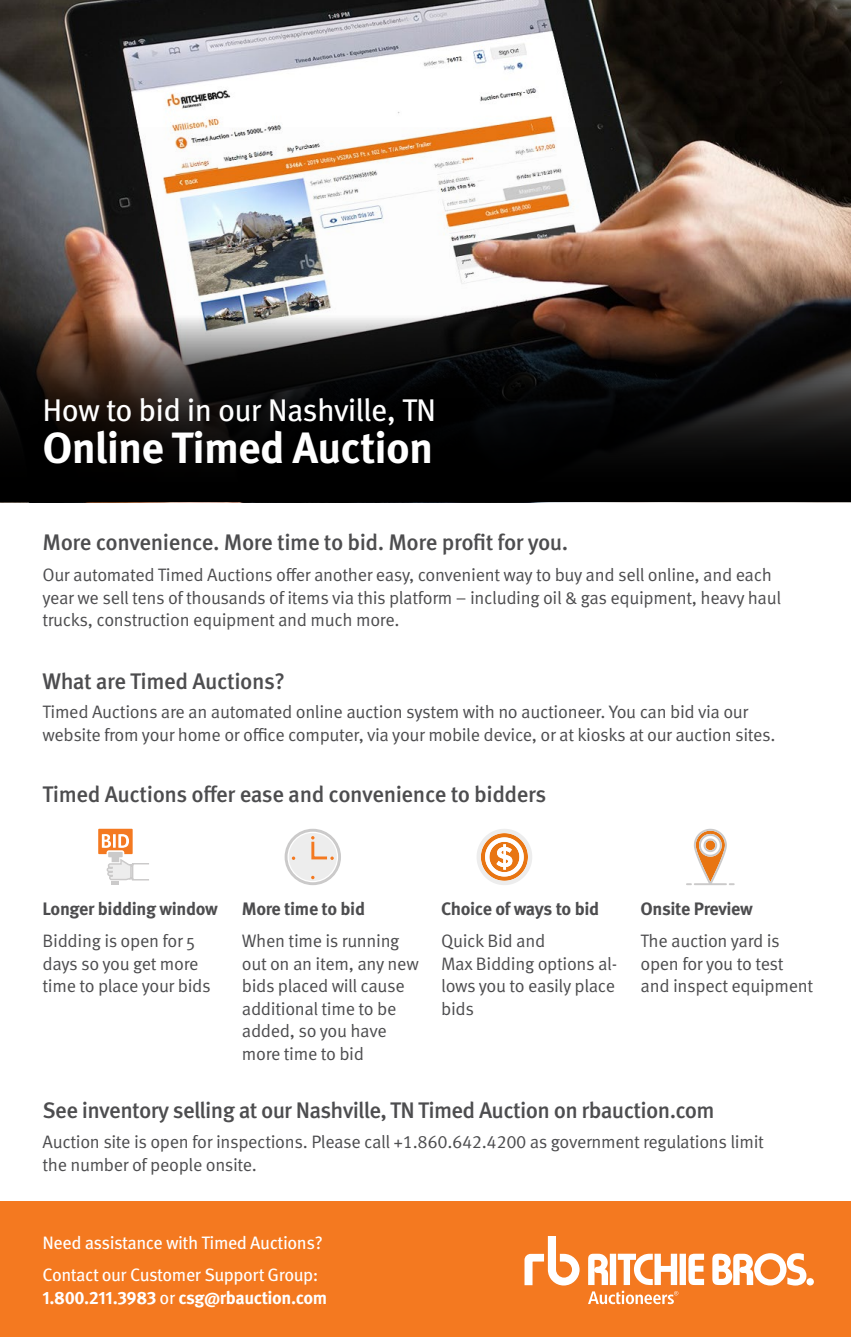
<style>
.page{position:relative;width:851px;height:1337px;background:#fff}
.page>*{position:absolute;margin:0;border:0;box-sizing:border-box;transform-origin:0 0}
.t1{font:700 43.65px "Meta Pro";letter-spacing:-.02em;color:#fff}
.t2{font:31.28px "Meta Pro";letter-spacing:-.025em;color:#fff}
.t3{font:500 22.5px "Meta Pro";letter-spacing:-.025em;color:#4d4d4f}
.t4{font:18px/22.5px "Meta Pro";letter-spacing:-.02em;color:#4d4d4f}
.t5{font:18px/32.6px "Meta Pro";letter-spacing:-.025em;color:#fff}
.t6{font:700 18px "Meta Pro";letter-spacing:-.02em;color:#4d4d4f}
.t7{font:700 18px "Meta Pro";letter-spacing:-.025em;color:#fff}
.s1{font-weight:400}
</style>
<div class="page">
<img style="left:0;top:0;width:850px;height:127px">
<img style="left:0;top:127px;width:850px;height:375px">
<div style="left:0;top:1201px;width:850px;height:135px;background:#f47920"></div>
<svg style="left:524px;top:1236px;width:55px;height:49px"></svg>
<svg style="left:588px;top:1253px;width:225px;height:51px"></svg>
<svg style="left:98px;top:828px;width:51px;height:57px"></svg>
<div style="left:289px;top:833px;width:48px;height:48px;background:#ededed;border-radius:50%"></div>
<div style="left:284px;top:828px;width:57px;height:57px;border:3px solid #cbcaca;border-radius:50%"></div>
<svg style="left:292px;top:856px;width:3px;height:4px"></svg>
<svg style="left:311px;top:836px;width:23px;height:24px"></svg>
<svg style="left:477px;top:829px;width:55px;height:56px"></svg>
<svg style="left:686px;top:828px;width:48px;height:57px"></svg>
<h2 class="t2" style="left:43px;top:386px;width:395px">How to bid in our Nashville, TN</h2>
<h1 class="t1" style="left:43px;top:414px;width:392px">Online Timed Auction</h1>
<p class="t3" style="left:43px;top:525px;width:527px">More convenience. More time to bid. More profit for you.</p>
<p class="t4" style="left:43px;top:562px;width:740px">Our automated Timed Auctions offer another easy, convenient way to buy and sell online, and each year we sell tens of thousands of items via this platform – including oil &amp; gas equipment, heavy haul trucks, construction equipment and much more.</p>
<p class="t3" style="left:43px;top:663px;width:244px">What are Timed Auctions?</p>
<p class="t4" style="left:43px;top:699px;width:734px">Timed Auctions are an automated online auction system with no auctioneer. You can bid via our website from your home or office computer, via your mobile device, or at kiosks at our auction sites.</p>
<p class="t3" style="left:43px;top:777px;width:505px">Timed Auctions offer ease and convenience to bidders</p>
<p class="t6" style="left:43px;top:894px;width:177px">Longer bidding window</p>
<p class="t4" style="left:43px;top:928px;width:170px">Bidding is open for 5 days so you get more time to place your bids</p>
<p class="t6" style="left:242px;top:894px;width:125px">More time to bid</p>
<p class="t4" style="left:242px;top:928px;width:178px">When time is running out on an item, any new bids placed will cause additional time to be added, so you have more time to bid</p>
<p class="t6" style="left:441px;top:894px;width:159px">Choice of ways to bid</p>
<p class="t4" style="left:441px;top:928px;width:177px">Quick Bid and<br>Max Bidding options al&shy;lows you to easily place bids</p>
<p class="t6" style="left:640px;top:894px;width:114px">Onsite Preview</p>
<p class="t4" style="left:640px;top:928px;width:174px">The auction yard is open for you to test and inspect equipment</p>
<p class="t3" style="left:43px;top:1093px;width:673px">See inventory selling at our Nashville, TN Timed Auction on rbauction.com</p>
<p class="t4" style="left:43px;top:1129px;width:723px">Auction site is open for inspections. Please call +1.860.642.4200 as government regulations limit the number of people onsite.</p>
<p class="t5" style="left:43px;top:1224px;width:282px">Need assistance with Timed Auctions?<br>Contact our Customer Support Group:</p>
<p class="t7" style="left:43px;top:1283px;width:286px">1.800.211.3983 <span class="s1">or</span> csg@rbauction.com</p>
</div>
